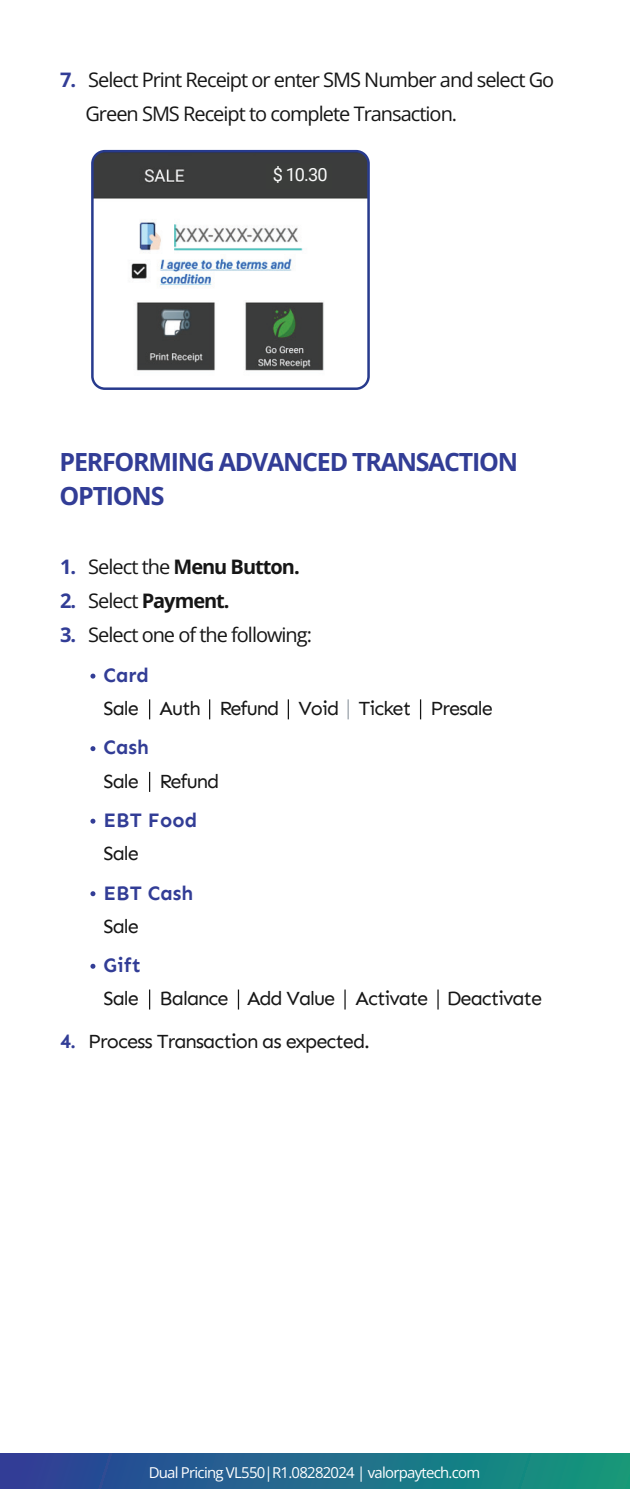
<style>
.page{position:relative;width:630px;height:1489px;background:#fff}
.page>*{position:absolute;margin:0;border:0;box-sizing:border-box;transform-origin:0 0}
.t1{font:700 25px/33.8px "Open Sans";letter-spacing:-.05em;color:#323d96}
.t2{font:20px "Sen";letter-spacing:-.05em;color:#161616}
.t3{font:20px/33.8px "Open Sans";letter-spacing:-.05em;color:#161616}
.t4{font:700 20px "Open Sans";letter-spacing:-.05em;color:#161616}
.t5{font:700 20px "Sen";color:#323d96}
.t6{font:18.25px "Roboto";color:#f9fafa}
.t7{font:15px "Open Sans";letter-spacing:-.05em;color:#fff}
.s1{font-weight:700;color:#323d96}
.s2{color:#323d96}
.s3{font-weight:400}
</style>
<div class="page">
<img style="left:94px;top:153px;width:273px;height:234px">
<div style="left:91px;top:150px;width:279px;height:240px;border:2px solid #273a8d;border-radius:12px"></div>
<div style="left:0;top:1453px;width:630px;height:35px;background:linear-gradient(to right,#2f3d9a,#129a7c)"></div>
<svg style="left:90px;top:673px;width:5px;height:5px"></svg>
<svg style="left:149px;top:699px;width:1px;height:20px"></svg>
<svg style="left:209px;top:699px;width:1px;height:20px"></svg>
<svg style="left:288px;top:699px;width:1px;height:20px"></svg>
<svg style="left:348px;top:699px;width:1px;height:20px"></svg>
<svg style="left:420px;top:699px;width:1px;height:20px"></svg>
<svg style="left:90px;top:963px;width:5px;height:5px"></svg>
<svg style="left:149px;top:989px;width:1px;height:20px"></svg>
<svg style="left:238px;top:989px;width:1px;height:20px"></svg>
<hr style="left:344px;top:989px;width:2px;height:20px;background:#161616">
<hr style="left:437px;top:989px;width:2px;height:20px;background:#161616">
<svg style="left:90px;top:746px;width:5px;height:5px"></svg>
<svg style="left:149px;top:771px;width:1px;height:20px"></svg>
<svg style="left:90px;top:818px;width:5px;height:5px"></svg>
<svg style="left:90px;top:891px;width:5px;height:5px"></svg>
<div style="left:266px;top:164px;width:66px;height:24px;background:#3b3d3b"></div>
<p class="t3" style="left:85px;top:63px;width:470px;text-indent:-25px"><span class="s1">7.</span> Select Print Receipt or enter SMS Number and select Go<br>Green SMS Receipt to complete Transaction.</p>
<p class="t6" style="left:273px;top:162px;width:56px">$ 10.30</p>
<p class="t1" style="left:60px;top:444px;width:460px">PERFORMING ADVANCED TRANSACTION<br>OPTIONS</p>
<p class="t4" style="left:60px;top:553px;width:241px"><span class="s2">1.</span> <span class="s3">Select the</span> Menu Button.</p>
<p class="t4" style="left:60px;top:586px;width:171px"><span class="s2">2.</span> <span class="s3">Select</span> Payment.</p>
<p class="t3" style="left:60px;top:617px;width:253px"><span class="s1">3.</span> Select one of the following:</p>
<p class="t5" style="left:103px;top:663px;width:47px">Card</p>
<p class="t2" style="left:103px;top:696px;width:391px">Sale Auth Refund Void Ticket Presale</p>
<p class="t5" style="left:103px;top:736px;width:47px">Cash</p>
<p class="t2" style="left:103px;top:769px;width:117px">Sale Refund</p>
<p class="t5" style="left:104px;top:808px;width:95px">EBT Food</p>
<p class="t2" style="left:103px;top:841px;width:37px">Sale</p>
<p class="t5" style="left:103px;top:881px;width:91px">EBT Cash</p>
<p class="t2" style="left:103px;top:914px;width:37px">Sale</p>
<p class="t5" style="left:103px;top:953px;width:39px">Gift</p>
<p class="t2" style="left:103px;top:986px;width:440px">Sale Balance Add Value Activate Deactivate</p>
<p class="t2" style="left:60px;top:1030px;width:311px"><span class="s1">4.</span> Process Transaction as expected.</p>
<p class="t7" style="left:149px;top:1461px;width:333px">Dual Pricing VL550|R1.08282024 | valorpaytech.com</p>
</div>
